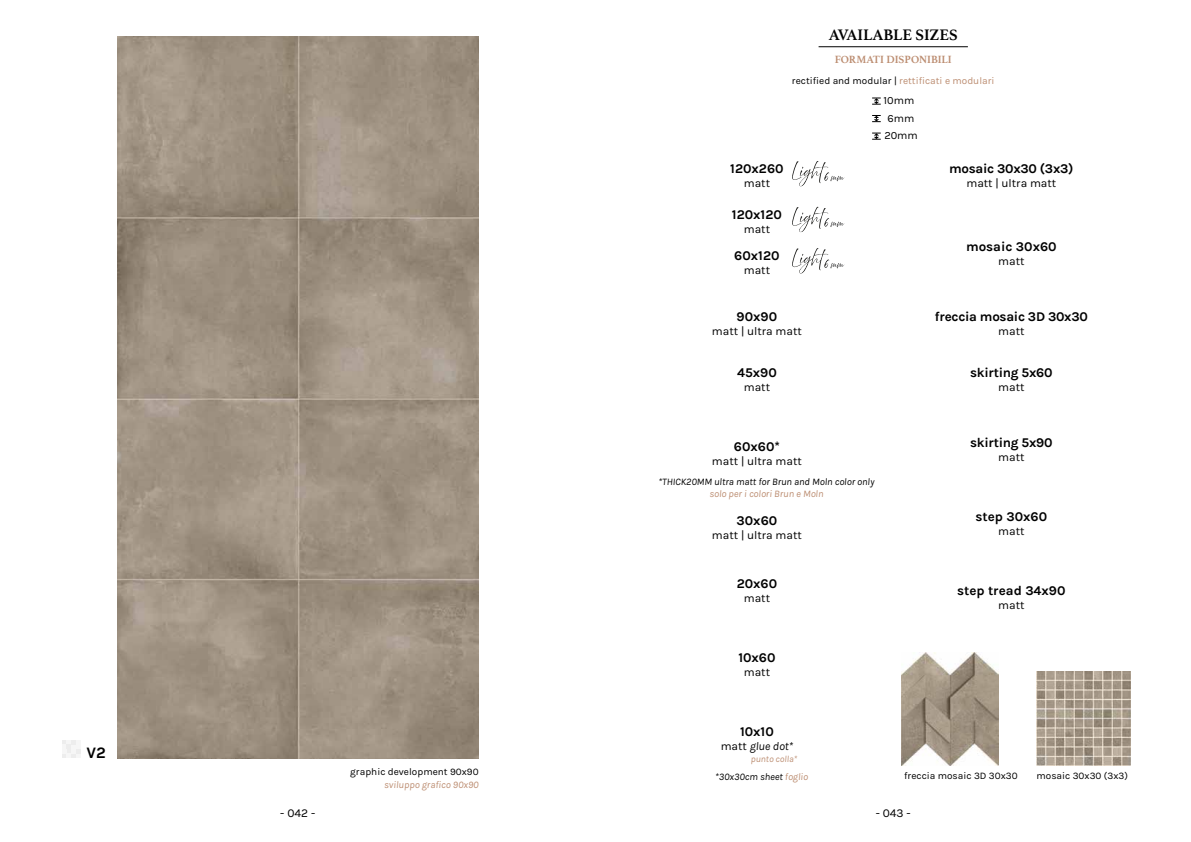
<style>
.page{position:relative;width:1191px;height:842px;background:#fff}
.page>*{position:absolute;margin:0;border:0;box-sizing:border-box;transform-origin:0 0}
.t1{font:700 16px "Athelas";color:#000}
.t2{font:700 16px "Karla";color:#000}
.t3{font:700 13.4px "Karla";color:#000}
.t4{font:700 13.4px "Karla";letter-spacing:-.02em;color:#000}
.t5{font:12px "Karla";color:#000}
.t6{font:11.7px "Karla";color:#000}
.t7{font:italic 11.7px "Karla";color:#000}
.t8{font:700 11px "Athelas";color:#bc8d71}
.t9{font:11px/17.5px "Karla";color:#000}
.t10{font:10px "Karla";color:#000}
.t11{font:italic 10px "Karla";color:#000}
.t12{font:italic 10px "Karla";color:#bc8d71}
.t13{font:italic 9.2px "Karla";color:#bc8d71}
.s1{color:#bc8d71}
.s2{font-style:normal}
</style>
<div class="page">
<img style="left:117px;top:37px;width:361px;height:721px">
<svg style="left:62px;top:740px;width:18px;height:18px"></svg>
<img style="left:901px;top:652px;width:97px;height:113px">
<img style="left:1036px;top:671px;width:95px;height:94px">
<hr style="left:818px;top:46px;width:150px;height:1px;background:#000">
<svg style="left:872px;top:98px;width:8px;height:7px"></svg>
<svg style="left:872px;top:115px;width:8px;height:7px"></svg>
<svg style="left:872px;top:133px;width:8px;height:7px"></svg>
<svg style="left:792px;top:161px;width:52px;height:25px"></svg>
<svg style="left:792px;top:207px;width:52px;height:25px"></svg>
<svg style="left:792px;top:248px;width:52px;height:25px"></svg>
<h1 class="t2" style="left:86px;top:743px;width:21px">V2</h1>
<h1 class="t1" style="left:829px;top:22px;width:130px">AVAILABLE SIZES</h1>
<p class="t8" style="left:834px;top:50px;width:119px">FORMATI DISPONIBILI</p>
<p class="t10" style="left:792px;top:75px;width:204px">rectified and modular | <span class="s1">rettificati e modulari</span></p>
<p class="t10" style="left:350px;top:766px;width:130px">graphic development 90x90</p>
<p class="t12" style="left:384px;top:779px;width:96px">sviluppo grafico 90x90</p>
<p class="t9" style="left:883px;top:92px;width:36px">10mm<br>6mm<br>20mm</p>
<p class="t3" style="left:730px;top:161px;width:55px">120x260</p>
<p class="t6" style="left:744px;top:177px;width:28px">matt</p>
<p class="t3" style="left:732px;top:207px;width:51px">120x120</p>
<p class="t6" style="left:744px;top:223px;width:28px">matt</p>
<p class="t3" style="left:734px;top:248px;width:47px">60x120</p>
<p class="t6" style="left:744px;top:264px;width:28px">matt</p>
<p class="t4" style="left:949px;top:161px;width:126px">mosaic 30x30 (3x3)</p>
<p class="t6" style="left:966px;top:177px;width:91px">matt | ultra matt</p>
<p class="t3" style="left:966px;top:239px;width:92px">mosaic 30x60</p>
<p class="t6" style="left:998px;top:255px;width:28px">matt</p>
<p class="t3" style="left:736px;top:309px;width:42px">90x90</p>
<p class="t6" style="left:712px;top:325px;width:91px">matt | ultra matt</p>
<p class="t4" style="left:934px;top:309px;width:155px">freccia mosaic 3D 30x30</p>
<p class="t6" style="left:998px;top:325px;width:28px">matt</p>
<p class="t3" style="left:737px;top:365px;width:41px">45x90</p>
<p class="t6" style="left:744px;top:381px;width:28px">matt</p>
<p class="t4" style="left:970px;top:365px;width:84px">skirting 5x60</p>
<p class="t6" style="left:998px;top:381px;width:28px">matt</p>
<p class="t3" style="left:734px;top:439px;width:47px">60x60*</p>
<p class="t6" style="left:712px;top:455px;width:91px">matt | ultra matt</p>
<p class="t11" style="left:658px;top:476px;width:218px">*THICK20MM ultra matt for Brun and Moln color only</p>
<p class="t12" style="left:709px;top:488px;width:116px">solo per i colori Brun e Moln</p>
<p class="t3" style="left:736px;top:513px;width:42px">30x60</p>
<p class="t6" style="left:712px;top:529px;width:91px">matt | ultra matt</p>
<p class="t3" style="left:736px;top:576px;width:42px">20x60</p>
<p class="t6" style="left:744px;top:592px;width:28px">matt</p>
<p class="t3" style="left:738px;top:650px;width:39px">10x60</p>
<p class="t6" style="left:744px;top:666px;width:28px">matt</p>
<p class="t4" style="left:970px;top:435px;width:84px">skirting 5x90</p>
<p class="t6" style="left:998px;top:451px;width:28px">matt</p>
<p class="t3" style="left:975px;top:509px;width:73px">step 30x60</p>
<p class="t6" style="left:998px;top:525px;width:28px">matt</p>
<p class="t3" style="left:957px;top:583px;width:110px">step tread 34x90</p>
<p class="t6" style="left:998px;top:599px;width:28px">matt</p>
<p class="t3" style="left:740px;top:724px;width:35px">10x10</p>
<p class="t7" style="left:720px;top:740px;width:74px"><span class="s2">matt</span> glue dot*</p>
<p class="t13" style="left:751px;top:754px;width:48px">punto colla*</p>
<p class="t11" style="left:715px;top:771px;width:94px">*30x30cm sheet <span class="s1">foglio</span></p>
<p class="t10" style="left:904px;top:770px;width:115px">freccia mosaic 3D 30x30</p>
<p class="t10" style="left:1036px;top:770px;width:93px">mosaic 30x30 (3x3)</p>
<p class="t5" style="left:280px;top:806px;width:36px">- 042 -</p>
<p class="t5" style="left:875px;top:806px;width:37px">- 043 -</p>
</div>
